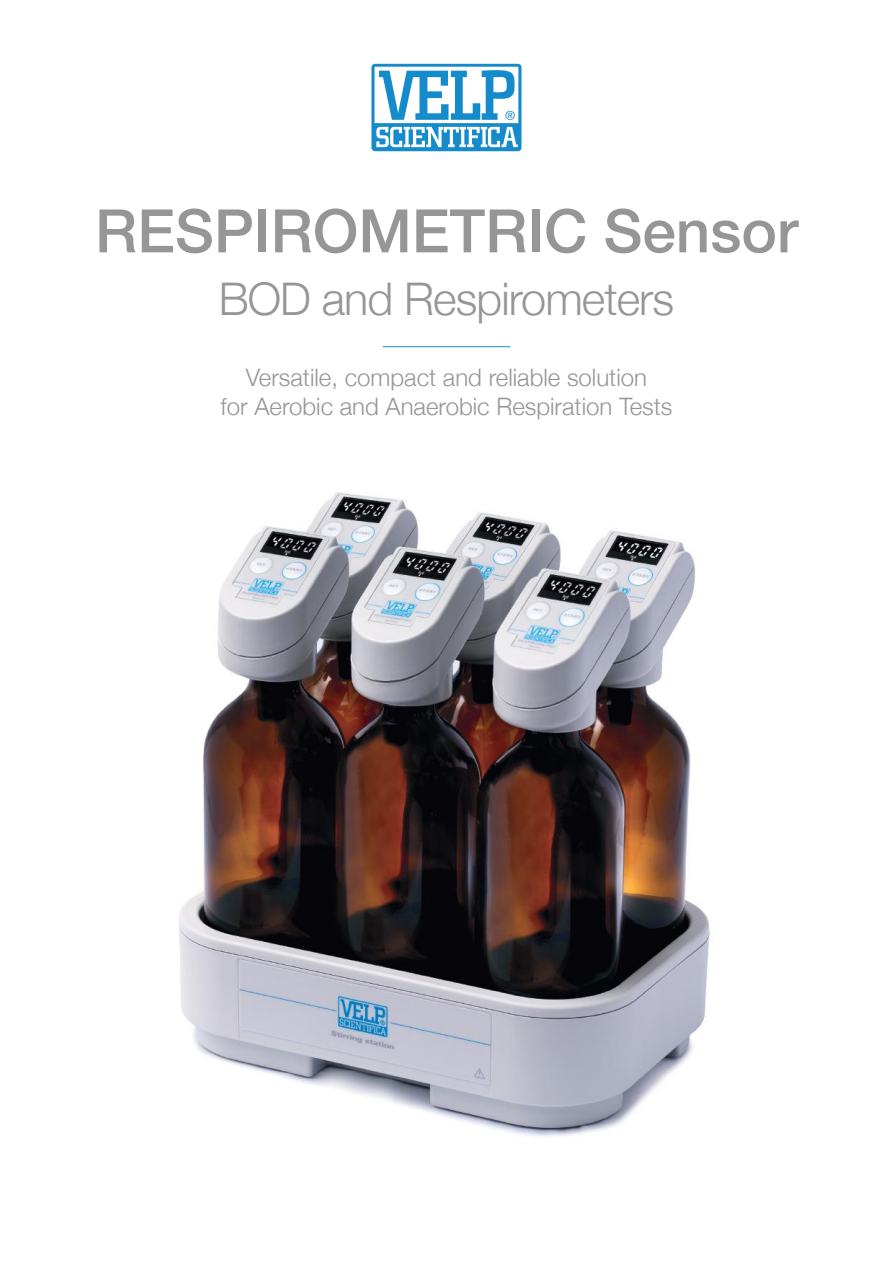
<style>
.page{position:relative;width:893px;height:1263px;background:#fff}
.page>*{position:absolute;margin:0;border:0;box-sizing:border-box;transform-origin:0 0}
.t1{font:500 60px "Helvetica Neue";color:#969698}
.t2{font:300 45px "Helvetica Neue";letter-spacing:-.02em;color:#969698}
.t3{font:300 24px/28.8px "Helvetica Neue";color:#969698;text-align:center}
</style>
<div class="page">
<img style="left:179px;top:492px;width:531px;height:645px">
<svg style="left:371px;top:64px;width:150px;height:87px"></svg>
<hr style="left:383px;top:346px;width:127px;height:1px;background:#158bcc">
<h1 class="t1" style="left:95px;top:183px;width:705px">RESPIROMETRIC Sensor</h1>
<h2 class="t2" style="left:219px;top:263px;width:457px">BOD and Respirometers</h2>
<p class="t3" style="left:221px;top:362px;width:453px">Versatile, compact and reliable solution<br>for Aerobic and Anaerobic Respiration Tests</p>
</div>
